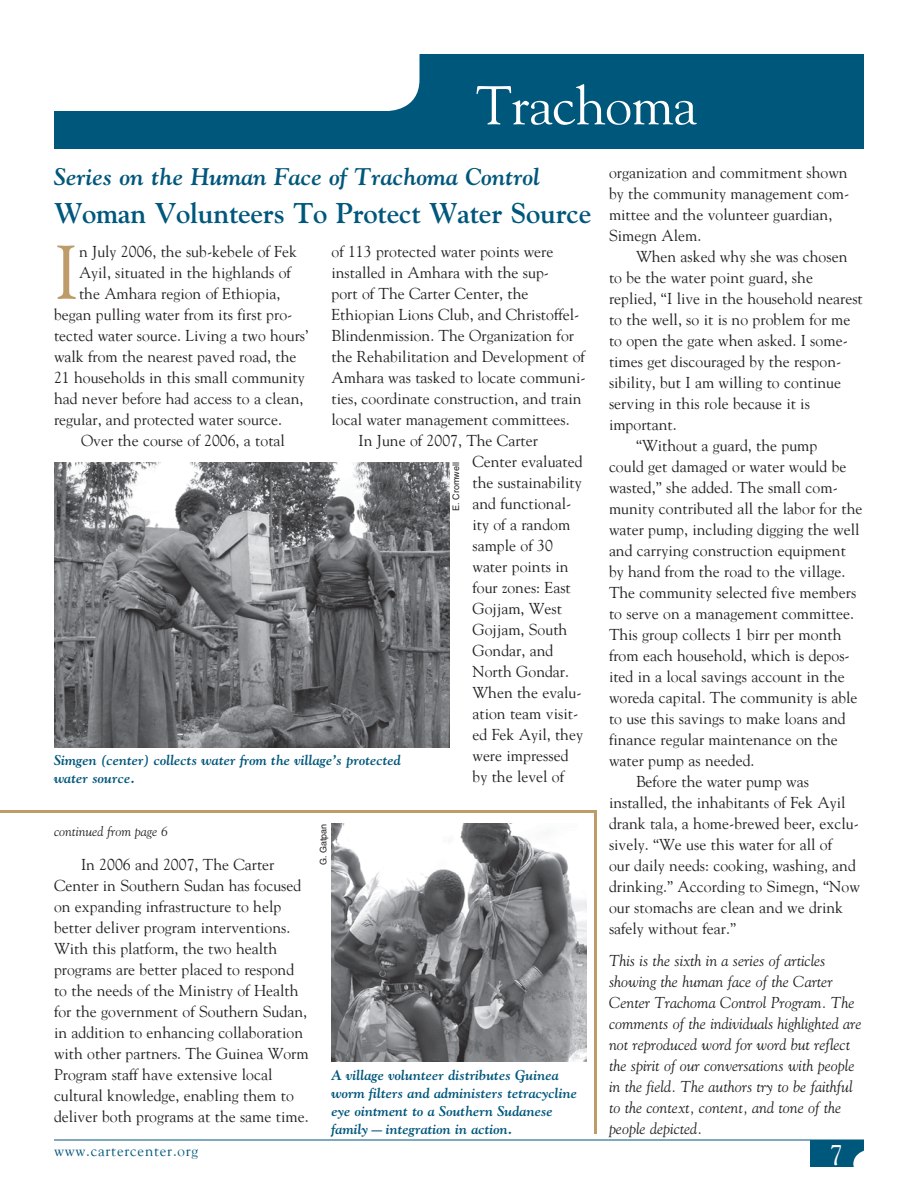
<style>
.page{position:relative;width:918px;height:1188px;background:#fff}
.page>*{position:absolute;margin:0;border:0;box-sizing:border-box;transform-origin:0 0}
.t1{font:75.15px "Goudy";color:#be9c6a}
.t2{font:54px "Goudy";letter-spacing:-.01em;color:#fff}
.t3{font:28.5px "Goudy Bold Os F";letter-spacing:-.01em;color:#00577c}
.t4{font:24px "Goudy Bold Italic Os F";color:#00577c}
.t5{font:15.75px/21px "Goudy";color:#232020}
.t6{font:italic 15.75px/21px "Goudy";color:#232020}
.t7{font:15px "Goudy";letter-spacing:.05em;color:#00577c}
.t8{font:14.25px/18px "Goudy Bold Italic Os F";color:#00577c}
.t9{font:13.5px "Goudy Italic Os F";color:#232020}
.t10{font:9px "Helvetica";color:#232020}
</style>
<div class="page">
<div style="left:54px;top:54px;width:810px;height:94px;background:#00577c"></div>
<div style="left:810px;top:1140px;width:54px;height:27px;background:#00577c"></div>
<div style="left:853px;top:1147px;width:54px;height:34px;background:#fff;border-radius:50%"></div>
<hr style="left:54px;top:1140px;width:810px;height:1px;background:#00577c">
<div style="left:54px;top:54px;width:365px;height:57px;background:#fff"></div>
<img style="left:331px;top:824px;width:255px;height:237px">
<hr style="left:0;top:810px;width:597px;height:3px;background:#be9c6a">
<hr style="left:594px;top:813px;width:3px;height:321px;background:#be9c6a">
<img style="left:54px;top:462px;width:396px;height:285px">
<h2 class="t2" style="left:476px;top:73px;width:223px">Trachoma</h2>
<h3 class="t4" style="left:54px;top:162px;width:488px">Series on the Human Face of Trachoma Control</h3>
<h3 class="t3" style="left:54px;top:195px;width:539px">Woman Volunteers To Protect Water Source</h3>
<p class="t5" style="left:332px;top:240px;width:223px">of 113 protected water points were</p>
<p class="t5" style="left:332px;top:261px;width:219px">installed in Amhara with the sup-</p>
<p class="t5" style="left:332px;top:282px;width:199px">port of The Carter Center, the</p>
<p class="t5" style="left:332px;top:303px;width:249px">Ethiopian Lions Club, and Christoffel-</p>
<p class="t5" style="left:332px;top:324px;width:244px">Blindenmission. The Organization for</p>
<p class="t5" style="left:332px;top:345px;width:255px">the Rehabilitation and Development of</p>
<p class="t5" style="left:332px;top:366px;width:256px">Amhara was tasked to locate communi-</p>
<p class="t5" style="left:332px;top:387px;width:251px">ties, coordinate construction, and train</p>
<p class="t5" style="left:332px;top:408px;width:240px">local water management committees.</p>
<p class="t5" style="left:358px;top:429px;width:181px">In June of 2007, The Carter</p>
<p class="t5" style="left:472px;top:450px;width:112px">Center evaluated</p>
<p class="t5" style="left:472px;top:471px;width:111px">the sustainability</p>
<p class="t5" style="left:472px;top:492px;width:100px">and functional-</p>
<p class="t5" style="left:472px;top:513px;width:99px">ity of a random</p>
<p class="t5" style="left:472px;top:534px;width:82px">sample of 30</p>
<p class="t5" style="left:472px;top:555px;width:98px">water points in</p>
<p class="t5" style="left:472px;top:576px;width:100px">four zones: East</p>
<p class="t5" style="left:472px;top:597px;width:91px">Gojjam, West</p>
<p class="t5" style="left:472px;top:618px;width:96px">Gojjam, South</p>
<p class="t5" style="left:472px;top:639px;width:82px">Gondar, and</p>
<p class="t5" style="left:472px;top:660px;width:98px">North Gondar.</p>
<p class="t5" style="left:472px;top:681px;width:111px">When the evalu-</p>
<p class="t5" style="left:472px;top:702px;width:107px">ation team visit-</p>
<p class="t5" style="left:472px;top:723px;width:112px">ed Fek Ayil, they</p>
<p class="t5" style="left:472px;top:744px;width:98px">were impressed</p>
<p class="t5" style="left:472px;top:765px;width:93px">by the level of</p>
<h1 class="t1" style="left:54px;top:227px;width:27px">I</h1>
<p class="t5" style="left:79px;top:240px;width:219px">n July 2006, the sub-kebele of Fek</p>
<p class="t5" style="left:79px;top:261px;width:213px">Ayil, situated in the highlands of</p>
<p class="t5" style="left:79px;top:282px;width:203px">the Amhara region of Ethiopia,</p>
<p class="t5" style="left:54px;top:303px;width:240px">began pulling water from its first pro-</p>
<p class="t5" style="left:54px;top:324px;width:256px">tected water source. Living a two hours’</p>
<p class="t5" style="left:54px;top:345px;width:244px">walk from the nearest paved road, the</p>
<p class="t5" style="left:54px;top:366px;width:252px">21 households in this small community</p>
<p class="t5" style="left:54px;top:387px;width:251px">had never before had access to a clean,</p>
<p class="t5" style="left:54px;top:408px;width:230px">regular, and protected water source.</p>
<p class="t5" style="left:81px;top:429px;width:205px">Over the course of 2006, a total</p>
<p class="t10" style="left:451px;top:511px;width:50px;rotate:-90deg">E. Cromwell</p>
<p class="t8" style="left:54px;top:751px;width:349px">Simgen (center) collects water from the village’s protected water source.</p>
<p class="t9" style="left:54px;top:823px;width:115px">continued from page 6</p>
<p class="t5" style="left:54px;top:853px;width:256px;text-indent:27px">In 2006 and 2007, The Carter Center in Southern Sudan has focused on expanding infrastructure to help better deliver program interventions.<br>With this platform, the two health programs are better placed to respond to the needs of the Ministry of Health for the government of Southern Sudan, in addition to enhancing collaboration with other partners. The Guinea Worm Program staff have extensive local cultural knowledge, enabling them to deliver both programs at the same time.</p>
<p class="t7" style="left:54px;top:1142px;width:146px">www.cartercenter.org</p>
<p class="t10" style="left:318px;top:865px;width:43px;rotate:-90deg">G. Gatpan</p>
<p class="t8" style="left:332px;top:1066px;width:247px">A village volunteer distributes Guinea worm filters and administers tetracycline eye ointment to a Southern Sudanese family—integration in action.</p>
<p class="t5" style="left:609px;top:162px;width:242px">organization and commitment shown by the community management com&shy;mittee and the volunteer guardian,<br>Simegn Alem.</p>
<p class="t5" style="left:636px;top:246px;width:213px">When asked why she was chosen</p>
<p class="t5" style="left:609px;top:267px;width:205px">to be the water point guard, she</p>
<p class="t5" style="left:609px;top:288px;width:255px">replied, “I live in the household nearest</p>
<p class="t5" style="left:609px;top:309px;width:243px">to the well, so it is no problem for me</p>
<p class="t5" style="left:609px;top:330px;width:240px">to open the gate when asked. I some-</p>
<p class="t5" style="left:609px;top:351px;width:234px">times get discouraged by the respon-</p>
<p class="t5" style="left:609px;top:372px;width:234px">sibility, but I am willing to continue</p>
<p class="t5" style="left:609px;top:393px;width:202px">serving in this role because it is</p>
<p class="t5" style="left:609px;top:414px;width:69px">important.</p>
<p class="t5" style="left:636px;top:435px;width:183px">“Without a guard, the pump</p>
<p class="t5" style="left:609px;top:456px;width:239px">could get damaged or water would be</p>
<p class="t5" style="left:609px;top:477px;width:230px">wasted,” she added. The small com-</p>
<p class="t5" style="left:609px;top:498px;width:255px">munity contributed all the labor for the</p>
<p class="t5" style="left:609px;top:519px;width:252px">water pump, including digging the well</p>
<p class="t5" style="left:609px;top:540px;width:238px">and carrying construction equipment</p>
<p class="t5" style="left:609px;top:561px;width:238px">by hand from the road to the village.</p>
<p class="t5" style="left:609px;top:582px;width:249px">The community selected five members</p>
<p class="t5" style="left:609px;top:603px;width:247px">to serve on a management committee.</p>
<p class="t5" style="left:609px;top:624px;width:234px">This group collects 1 birr per month</p>
<p class="t5" style="left:609px;top:645px;width:242px">from each household, which is depos-</p>
<p class="t5" style="left:609px;top:666px;width:237px">ited in a local savings account in the</p>
<p class="t5" style="left:609px;top:687px;width:250px">woreda capital. The community is able</p>
<p class="t5" style="left:609px;top:708px;width:238px">to use this savings to make loans and</p>
<p class="t5" style="left:609px;top:729px;width:230px">finance regular maintenance on the</p>
<p class="t5" style="left:609px;top:750px;width:147px">water pump as needed.</p>
<p class="t5" style="left:636px;top:771px;width:175px">Before the water pump was</p>
<p class="t5" style="left:609px;top:792px;width:238px">installed, the inhabitants of Fek Ayil</p>
<p class="t5" style="left:609px;top:813px;width:251px">drank tala, a home-brewed beer, exclu-</p>
<p class="t5" style="left:609px;top:834px;width:225px">sively. “We use this water for all of</p>
<p class="t5" style="left:609px;top:855px;width:248px">our daily needs: cooking, washing, and</p>
<p class="t5" style="left:609px;top:876px;width:252px">drinking.” According to Simegn, “Now</p>
<p class="t5" style="left:609px;top:897px;width:236px">our stomachs are clean and we drink</p>
<p class="t5" style="left:609px;top:918px;width:129px">safely without fear.”</p>
<p class="t6" style="left:609px;top:949px;width:254px">This is the sixth in a series of articles showing the human face of the Carter Center Trachoma Control Program. The comments of the individuals highlighted are not reproduced word for word but reflect the spirit of our conversations with people in the field. The authors try to be faithful to the context, content, and tone of the people depicted.</p>
</div>
